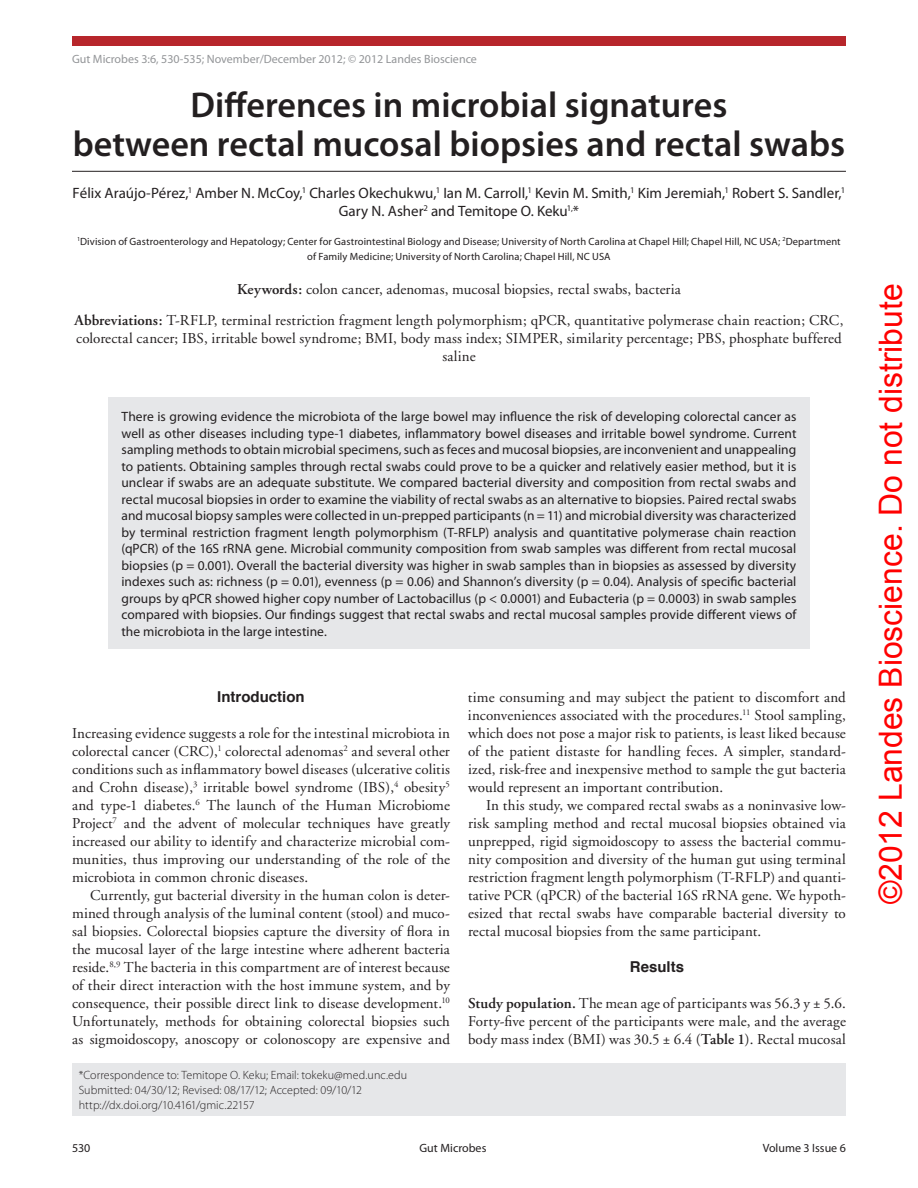
<style>
.page{position:relative;width:918px;height:1188px;background:#fff}
.page>*{position:absolute;margin:0;border:0;box-sizing:border-box;transform-origin:0 0}
.t1{font:600 36px/39px "Myriad Pro";color:#231f20;text-align:center}
.t2{font:31.95px "Arial";color:#f00}
.t3{font:15px/18px "Adobe Garamond";letter-spacing:.005em;color:#231f20;text-align:justify}
.t4{font:15px/18px "Myriad Pro";color:#231f20;text-align:center}
.t5{font:700 15px "Helvetica";color:#231f20}
.t6{font:13.5px/16.5px "Myriad Pro";letter-spacing:.005em;color:#231f20;text-align:justify}
.t7{font:300 12px/15px "Myriad Pro";letter-spacing:.005em;color:#231f20}
.t8{font:12px "Myriad Pro";color:#939598}
.t9{font:12px "Myriad Pro";color:#231f20}
.t10{font:10.5px/15px "Myriad Pro";letter-spacing:.015em;color:#231f20;text-align:center}
.s1{font-weight:600}
</style>
<div class="page">
<div style="left:72px;top:36px;width:774px;height:10px;background:#b7262b"></div>
<div style="left:72px;top:1063px;width:774px;height:53px;background:#e6e7e9"></div>
<div style="left:108px;top:397px;width:702px;height:252px;background:#e6e7e9"></div>
<hr style="left:72px;top:171px;width:774px;height:1px;background:#231f20">
<p class="t8" style="left:72px;top:52px;width:406px">Gut Microbes 3:6, 530-535; November/December 2012; © 2012 Landes Bioscience</p>
<h1 class="t1" style="left:73px;top:85px;width:774px">Differences in microbial signatures<br>between rectal mucosal biopsies and rectal swabs</h1>
<p class="t4" style="left:73px;top:184px;width:774px">Félix Araújo-Pérez,<sup>1</sup> Amber N. McCoy,<sup>1</sup> Charles Okechukwu,<sup>1</sup> Ian M. Carroll,<sup>1</sup> Kevin M. Smith,<sup>1</sup> Kim Jeremiah,<sup>1</sup> Robert S. Sandler,<sup>1<br></sup>Gary N. Asher<sup>2</sup> and Temitope O. Keku<sup>1,</sup>*</p>
<p class="t10" style="left:77px;top:234px;width:765px"><sup>1</sup>Division of Gastroenterology and Hepatology; Center for Gastrointestinal Biology and Disease; University of North Carolina at Chapel Hill; Chapel Hill, NC USA; <sup>2</sup>Department of Family Medicine; University of North Carolina; Chapel Hill, NC USA</p>
<p class="t3" style="left:74px;top:274px;width:771px;line-height:31.5px;text-align:center"><span class="s1">Keywords:</span> colon cancer, adenomas, mucosal biopsies, rectal swabs, bacteria<br><span class="s1">Abbreviations:</span> T-RFLP, terminal restriction fragment length polymorphism; qPCR, quantitative polymerase chain reaction; CRC,</p>
<p class="t3" style="left:76px;top:330px;width:767px;text-align:center">colorectal cancer; IBS, irritable bowel syndrome; BMI, body mass index; SIMPER, similarity percentage; PBS, phosphate buffered saline</p>
<p class="t6" style="left:121px;top:408px;width:677px">There is growing evidence the microbiota of the large bowel may influence the risk of developing colorectal cancer as well as other diseases including type-1 diabetes, inflammatory bowel diseases and irritable bowel syndrome. Current sampling methods to obtain microbial specimens, such as feces and mucosal biopsies, are inconvenient and unappealing to patients. Obtaining samples through rectal swabs could prove to be a quicker and relatively easier method, but it is unclear if swabs are an adequate substitute. We compared bacterial diversity and composition from rectal swabs and rectal mucosal biopsies in order to examine the viability of rectal swabs as an alternative to biopsies. Paired rectal swabs and mucosal biopsy samples were collected in un-prepped participants (n = 11) and microbial diversity was characterized by terminal restriction fragment length polymorphism (T-RFLP) analysis and quantitative polymerase chain reaction (qPCR) of the 16S rRNA gene. Microbial community composition from swab samples was different from rectal mucosal biopsies (p = 0.001). Overall the bacterial diversity was higher in swab samples than in biopsies as assessed by diversity indexes such as: richness (p = 0.01), evenness (p = 0.06) and Shannon’s diversity (p = 0.04). Analysis of specific bacterial groups by qPCR showed higher copy number of Lactobacillus (p &lt; 0.0001) and Eubacteria (p = 0.0003) in swab samples compared with biopsies. Our findings suggest that rectal swabs and rectal mucosal samples provide different views of the microbiota in the large intestine.</p>
<p class="t5" style="left:217px;top:685px;width:89px">Introduction</p>
<p class="t3" style="left:72px;top:725px;width:379px">Increasing evidence suggests a role for the intestinal microbiota in colorectal cancer (CRC),<sup>1</sup> colorectal adenomas<sup>2</sup> and several other conditions such as inflammatory bowel diseases (ulcerative colitis and Crohn disease),<sup>3</sup> irritable bowel syndrome (IBS),<sup>4</sup> obesity<sup>5 </sup>and type-1 diabetes.<sup>6</sup> The launch of the Human Microbiome Project<sup>7</sup> and the advent of molecular techniques have greatly increased our ability to identify and characterize microbial com&shy;munities, thus improving our understanding of the role of the microbiota in common chronic diseases.</p>
<p class="t3" style="left:72px;top:887px;width:379px;text-indent:18px">Currently, gut bacterial diversity in the human colon is deter&shy;mined through analysis of the luminal content (stool) and muco&shy;sal biopsies. Colorectal biopsies capture the diversity of flora in the mucosal layer of the large intestine where adherent bacteria reside.<sup>8,9</sup> The bacteria in this compartment are of interest because of their direct interaction with the host immune system, and by consequence, their possible direct link to disease development.<sup>10<br></sup>Unfortunately, methods for obtaining colorectal biopsies such as sigmoidoscopy, anoscopy or colonoscopy are expensive and</p>
<p class="t7" style="left:79px;top:1068px;width:330px">*Correspondence to: Temitope O. Keku; Email: tokeku@med.unc.edu<br>Submitted: 04/30/12; Revised: 08/17/12; Accepted: 09/10/12 http://dx.doi.org/10.4161/gmic.22157</p>
<p class="t3" style="left:468px;top:689px;width:379px">time consuming and may subject the patient to discomfort and inconveniences associated with the procedures.<sup>11</sup> Stool sampling, which does not pose a major risk to patients, is least liked because of the patient distaste for handling feces. A simpler, standard&shy;ized, risk-free and inexpensive method to sample the gut bacteria would represent an important contribution.</p>
<p class="t3" style="left:468px;top:797px;width:379px;text-indent:18px">In this study, we compared rectal swabs as a noninvasive low&shy;risk sampling method and rectal mucosal biopsies obtained via unprepped, rigid sigmoidoscopy to assess the bacterial commu&shy;nity composition and diversity of the human gut using terminal restriction fragment length polymorphism (T-RFLP) and quanti&shy;tative PCR (qPCR) of the bacterial 16S rRNA gene. We hypoth&shy;esized that rectal swabs have comparable bacterial diversity to rectal mucosal biopsies from the same participant.</p>
<p class="t5" style="left:630px;top:955px;width:56px">Results</p>
<p class="t3" style="left:468px;top:995px;width:379px"><span class="s1">Study population.</span> The mean age of participants was 56.3 y ± 5.6.<br>Forty-five percent of the participants were male, and the average body mass index (BMI) was 30.5 ± 6.4 (<span class="s1">Table 1</span>). Rectal mucosal</p>
<p class="t9" style="left:72px;top:1141px;width:20px">530</p>
<p class="t9" style="left:420px;top:1141px;width:68px">Gut Microbes</p>
<p class="t9" style="left:763px;top:1141px;width:85px">Volume 3 Issue 6</p>
<h2 class="t2" style="left:870px;top:904px;width:622px;rotate:-90deg">©2012 Landes Bioscience. Do not distribute</h2>
</div>
